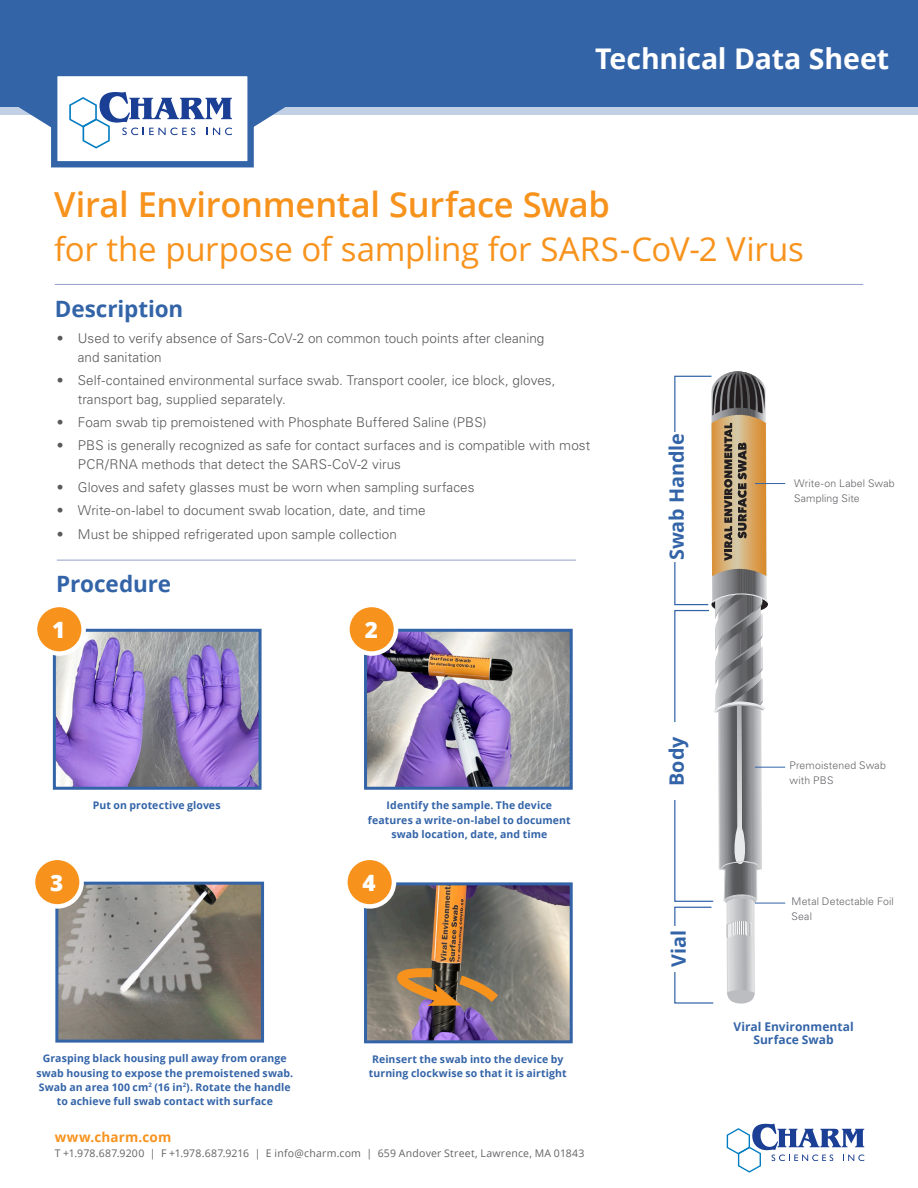
<style>
.page{position:relative;width:918px;height:1188px;background:#fff}
.page>*{position:absolute;margin:0;border:0;box-sizing:border-box;transform-origin:0 0}
.Main_Header{font:600 34.5px "Open Sans";letter-spacing:-.01em;color:#f7931d}
.Main_Header-2{font:33px "Open Sans";letter-spacing:-.01em;color:#f7931d}
.Subhead{font:700 28.5px "Open Sans";letter-spacing:-.005em;color:#fff}
.Body_Text{font:700 22.5px "Open Sans";letter-spacing:-.005em;color:#3364a8}
.Callout_Header{font:800 22.5px "Open Sans";color:#fff}
.Body_Text-2{font:700 19.8px "Open Sans";letter-spacing:-.005em;color:#3364a8}
.t1{font:300 13.5px/19.5px "Univers LT Std";letter-spacing:.005em;color:#5a5a5d}
.Footer_Legal{font:700 13.5px "Open Sans";letter-spacing:.01em;color:#f7931d}
.Callout_Sub_Header{font:700 12px "Open Sans";letter-spacing:.005em;color:#3364a8}
.Callout_Sub_Header-2{font:700 10.5px/14.2px "Open Sans";letter-spacing:.01em;color:#3364a8;text-align:center}
.Footer_Legal-2{font:10.5px "Open Sans";letter-spacing:.02em;color:#636266}
.Body_Text-3{font:300 10.5px/15px "Univers LT Std";letter-spacing:.015em;color:#636266}
</style>
<div class="page">
<img style="left:368px;top:886px;width:201px;height:153px">
<div style="left:364px;top:882px;width:209px;height:161px;border:3px solid #3364a8"></div>
<img style="left:57px;top:633px;width:201px;height:153px">
<div style="left:53px;top:629px;width:209px;height:161px;border:3px solid #3364a8"></div>
<div style="left:0;top:8px;width:918px;height:107px;background:#c2d0e5"></div>
<div style="left:0;top:0;width:918px;height:107px;background:#3364a8"></div>
<div style="left:51px;top:70px;width:203px;height:97px;background:#fff;border:6px solid #3364a8"></div>
<hr style="left:55px;top:284px;width:808px;height:1px;background:#92a0cb">
<hr style="left:57px;top:560px;width:519px;height:1px;background:#92a0cb">
<svg style="left:674px;top:371px;width:94px;height:633px"></svg>
<div style="left:669px;top:432px;width:18px;height:130px;background:#fff"></div>
<div style="left:669px;top:722px;width:18px;height:78px;background:#fff"></div>
<div style="left:671px;top:926px;width:23px;height:45px;background:#fff"></div>
<hr style="left:755px;top:483px;width:30px;height:1px;background:#3364a8">
<hr style="left:755px;top:767px;width:30px;height:1px;background:#3364a8">
<hr style="left:755px;top:903px;width:30px;height:1px;background:#3364a8">
<svg style="left:727px;top:1124px;width:137px;height:49px"></svg>
<svg style="left:18px;top:70px;width:267px;height:79px"></svg>
<img style="left:368px;top:633px;width:201px;height:153px">
<div style="left:364px;top:629px;width:209px;height:161px;border:3px solid #3364a8"></div>
<img style="left:59px;top:886px;width:201px;height:153px">
<div style="left:55px;top:882px;width:209px;height:161px;border:3px solid #3364a8"></div>
<div style="left:35px;top:605px;width:49px;height:49px;background:#f7931d;border-radius:50%"></div>
<div style="left:33px;top:603px;width:53px;height:53px;border:4px solid #fff;border-radius:50%"></div>
<div style="left:33px;top:858px;width:49px;height:48px;background:#f7931d;border-radius:50%"></div>
<div style="left:31px;top:856px;width:53px;height:53px;border:4px solid #fff;border-radius:50%"></div>
<div style="left:347px;top:605px;width:49px;height:49px;background:#f7931d;border-radius:50%"></div>
<div style="left:345px;top:603px;width:53px;height:53px;border:4px solid #fff;border-radius:50%"></div>
<div style="left:345px;top:858px;width:49px;height:48px;background:#f7931d;border-radius:50%"></div>
<div style="left:343px;top:856px;width:53px;height:53px;border:4px solid #fff;border-radius:50%"></div>
<svg style="left:364px;top:964px;width:144px;height:47px;background:#887359"></svg>
<p class="Subhead" style="left:595px;top:39px;width:296px">Technical Data Sheet</p>
<p class="Main_Header" style="left:54px;top:181px;width:558px">Viral Environmental Surface Swab</p>
<p class="Main_Header-2" style="left:54px;top:226px;width:751px">for the purpose of sampling for SARS-CoV-2 Virus</p>
<p class="Body_Text" style="left:55px;top:293px;width:130px">Description</p>
<p class="t1" style="left:78px;top:328px;width:468px;text-indent:-21px">• Used to verify absence of Sars-CoV-2 on common touch points after cleaning and sanitation</p>
<p class="t1" style="left:78px;top:370px;width:479px;text-indent:-21px">• Self-contained environmental surface swab. Transport cooler, ice block, gloves, transport bag, supplied separately.</p>
<p class="t1" style="left:57px;top:413px;width:431px">• Foam swab tip premoistened with Phosphate Buffered Saline (PBS)</p>
<p class="t1" style="left:78px;top:435px;width:514px;text-indent:-21px">• PBS is generally recognized as safe for contact surfaces and is compatible with most<br>PCR/RNA methods that detect the SARS-CoV-2 virus</p>
<p class="t1" style="left:57px;top:478px;width:419px">• Gloves and safety glasses must be worn when sampling surfaces</p>
<p class="t1" style="left:57px;top:500px;width:370px">• Write-on-label to document swab location, date, and time</p>
<p class="t1" style="left:57px;top:525px;width:342px">• Must be shipped refrigerated upon sample collection</p>
<p class="Body_Text" style="left:56px;top:568px;width:116px">Procedure</p>
<p class="Callout_Header" style="left:52px;top:613px;width:15px">1</p>
<p class="Callout_Header" style="left:365px;top:613px;width:15px">2</p>
<p class="Callout_Sub_Header-2" style="left:93px;top:798px;width:129px">Put on protective gloves</p>
<p class="Callout_Sub_Header-2" style="left:368px;top:798px;width:204px">Identify the sample. The device features a write-on-label to document swab location, date, and time</p>
<p class="Callout_Header" style="left:50px;top:866px;width:15px">3</p>
<p class="Callout_Header" style="left:363px;top:866px;width:15px">4</p>
<p class="Callout_Sub_Header-2" style="left:36px;top:1051px;width:258px">Grasping black housing pull away from orange swab housing to expose the premoistened swab.<br>Swab an area 100 cm<sup>2</sup> (16 in<sup>2</sup>). Rotate the handle to achieve full swab contact with surface</p>
<p class="Callout_Sub_Header-2" style="left:369px;top:1052px;width:199px;text-align:left">Reinsert the swab into the device by turning clockwise so that it is airtight</p>
<p class="Footer_Legal" style="left:55px;top:1128px;width:118px">www.charm.com</p>
<p class="Footer_Legal-2" style="left:55px;top:1146px;width:531px">T +1.978.687.9200 | F +1.978.687.9216 | E info@charm.com | 659 Andover Street, Lawrence, MA 01843</p>
<p class="Body_Text-2" style="left:663px;top:560px;width:128px;rotate:-90deg">Swab Handle</p>
<p class="Body_Text-3" style="left:794px;top:476px;width:102px">Write-on Label Swab<br>Sampling Site</p>
<p class="Body_Text-2" style="left:663px;top:786px;width:51px;rotate:-90deg">Body</p>
<p class="Body_Text-3" style="left:789px;top:758px;width:98px">Premoistened Swab with PBS</p>
<p class="Body_Text-2" style="left:665px;top:967px;width:38px;rotate:-90deg">Vial</p>
<p class="Body_Text-3" style="left:792px;top:894px;width:104px">Metal Detectable Foil<br>Seal</p>
<p class="Callout_Sub_Header" style="left:733px;top:1018px;width:122px">Viral Environmental</p>
<p class="Callout_Sub_Header" style="left:753px;top:1031px;width:82px">Surface Swab</p>
</div>
